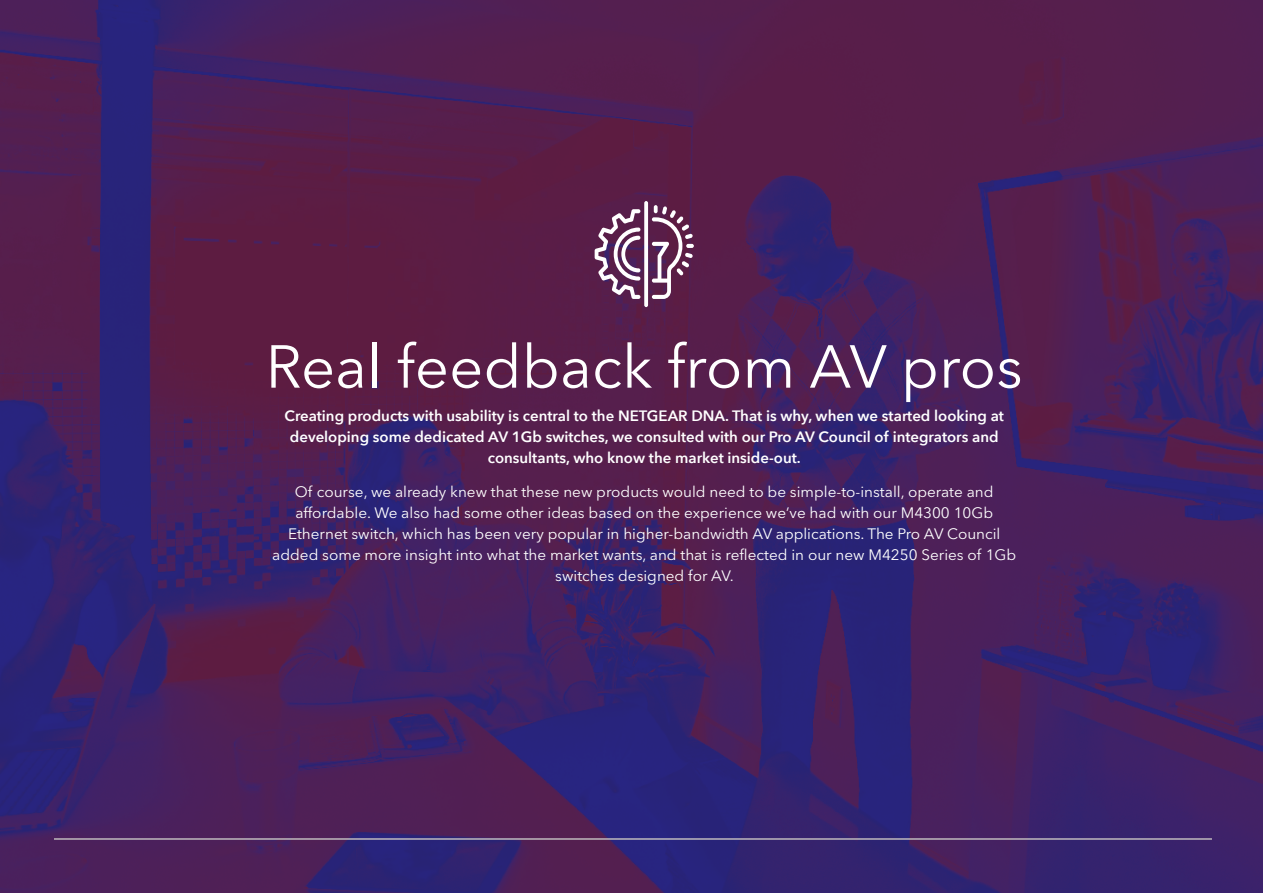
<style>
.page{position:relative;width:1263px;height:893px;background:#fff}
.page>*{position:absolute;margin:0;border:0;box-sizing:border-box;transform-origin:0 0}
.t1{font:60px "Avenir Next LT Pro";color:#fff}
.t2{font:15px/21px "Avenir Next LT Pro";color:#fff;text-align:center}
.t3{font:600 15px/21px "Avenir Next";color:#fff;text-align:center}
</style>
<div class="page">
<img style="left:0;top:0;width:1263px;height:893px">
<svg style="left:595px;top:201px;width:99px;height:106px"></svg>
<hr style="left:54px;top:838px;width:1158px;height:2px;background:#bfbabd">
<p class="t1" style="left:266px;top:331px;width:758px">Real feedback from AV pros</p>
<p class="t3" style="left:285px;top:405px;width:721px">Creating products with usability is central to the NETGEAR DNA. That is why, when we started looking at developing some dedicated AV 1Gb switches, we consulted with our Pro AV Council of integrators and consultants, who know the market inside-out.</p>
<p class="t2" style="left:272px;top:481px;width:745px">Of course, we already knew that these new products would need to be simple-to-install, operate and affordable. We also had some other ideas based on the experience we’ve had with our M4300 10Gb Ethernet switch, which has been very popular in higher-bandwidth AV applications. The Pro AV Council added some more insight into what the market wants, and that is reflected in our new M4250 Series of 1Gb switches designed for AV.</p>
</div>
